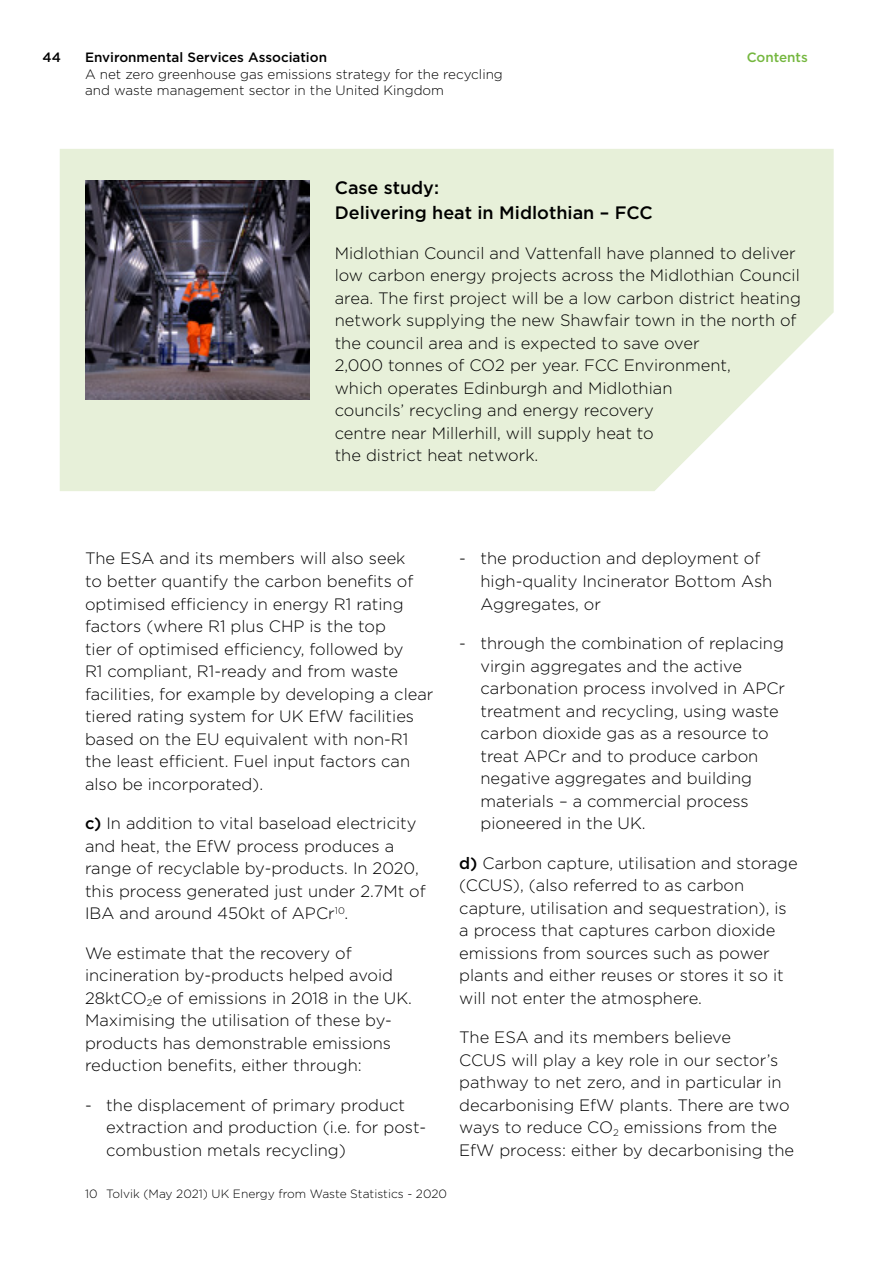
<style>
.page{position:relative;width:893px;height:1263px;background:#fff}
.page>*{position:absolute;margin:0;border:0;box-sizing:border-box;transform-origin:0 0}
.H4_figure_headline_1{font:500 18px/25.5px "Gotham";color:#000}
.Bullet_text{font:300 16.5px/22.5px "Gotham";color:#000}
.t1{font:300 13.5px/16.5px "Gotham";color:#000}
.t2{font:500 13.5px "Gotham";color:#000}
.t3{font:500 13.5px "Gotham";color:#75b73f}
.Footnote{font:300 12px "Gotham";color:#000}
.s1{font-weight:500}
</style>
<div class="page">
<svg style="left:60px;top:149px;width:774px;height:342px;background:#e8f0db"></svg>
<img style="left:85px;top:181px;width:224px;height:219px">
<p class="t2" style="left:43px;top:50px;width:20px">44</p>
<p class="t2" style="left:85px;top:50px;width:244px">Environmental Services Association</p>
<p class="t1" style="left:85px;top:66px;width:419px">A net zero greenhouse gas emissions strategy for the recycling and waste management sector in the United Kingdom</p>
<p class="t3" style="left:747px;top:50px;width:63px">Contents</p>
<h4 class="H4_figure_headline_1" style="left:335px;top:174px;width:319px">Case study:<br>Delivering heat in Midlothian – FCC</h4>
<h1 class="Bullet_text" style="left:335px;top:241px;width:468px">Midlothian Council and Vattenfall have planned to deliver low carbon energy projects across the Midlothian Council area. The first project will be a low carbon district heating network supplying the new Shawfair town in the north of the council area and is expected to save over<br>2,000 tonnes of CO2 per year. FCC Environment,<br>which operates Edinburgh and Midlothian<br>councils’ recycling and energy recovery<br>centre near Millerhill, will supply heat to<br>the district heat network.</h1>
<h1 class="Bullet_text" style="left:85px;top:547px;width:350px">The ESA and its members will also seek<br>to better quantify the carbon benefits of optimised efficiency in energy R1 rating factors (where R1 plus CHP is the top<br>tier of optimised efficiency, followed by<br>R1 compliant, R1-ready and from waste facilities, for example by developing a clear tiered rating system for UK EfW facilities based on the EU equivalent with non-R1 the least efficient. Fuel input factors can also be incorporated).</h1>
<h1 class="Bullet_text" style="left:85px;top:812px;width:342px"><span class="s1">c)</span> In addition to vital baseload electricity and heat, the EfW process produces a range of recyclable by-products. In 2020, this process generated just under 2.7Mt of IBA and around 450kt of APCr<sup>10</sup>.</h1>
<h1 class="Bullet_text" style="left:85px;top:941px;width:329px">We estimate that the recovery of incineration by-products helped avoid 28ktCO<sub>2</sub>e of emissions in 2018 in the UK.<br>Maximising the utilisation of these by&shy;products has demonstrable emissions reduction benefits, either through:</h1>
<p class="Bullet_text" style="left:106px;top:1093px;width:321px;text-indent:-21px">- the displacement of primary product extraction and production (i.e. for post&shy;combustion metals recycling)</p>
<p class="Footnote" style="left:85px;top:1187px;width:363px">10 Tolvik (May 2021) UK Energy from Waste Statistics - 2020</p>
<p class="Bullet_text" style="left:480px;top:547px;width:293px;text-indent:-21px">- the production and deployment of high-quality Incinerator Bottom Ash<br>Aggregates, or</p>
<p class="Bullet_text" style="left:480px;top:632px;width:306px;text-indent:-21px">- through the combination of replacing virgin aggregates and the active carbonation process involved in APCr treatment and recycling, using waste carbon dioxide gas as a resource to treat APCr and to produce carbon negative aggregates and building materials – a commercial process pioneered in the UK.</p>
<h1 class="Bullet_text" style="left:459px;top:851px;width:340px"><span class="s1">d)</span> Carbon capture, utilisation and storage (CCUS), (also referred to as carbon capture, utilisation and sequestration), is a process that captures carbon dioxide emissions from sources such as power plants and either reuses or stores it so it will not enter the atmosphere.</h1>
<h1 class="Bullet_text" style="left:459px;top:1026px;width:336px">The ESA and its members believe<br>CCUS will play a key role in our sector’s pathway to net zero, and in particular in decarbonising EfW plants. There are two ways to reduce CO<sub>2</sub> emissions from the EfW process: either by decarbonising the</h1>
</div>
